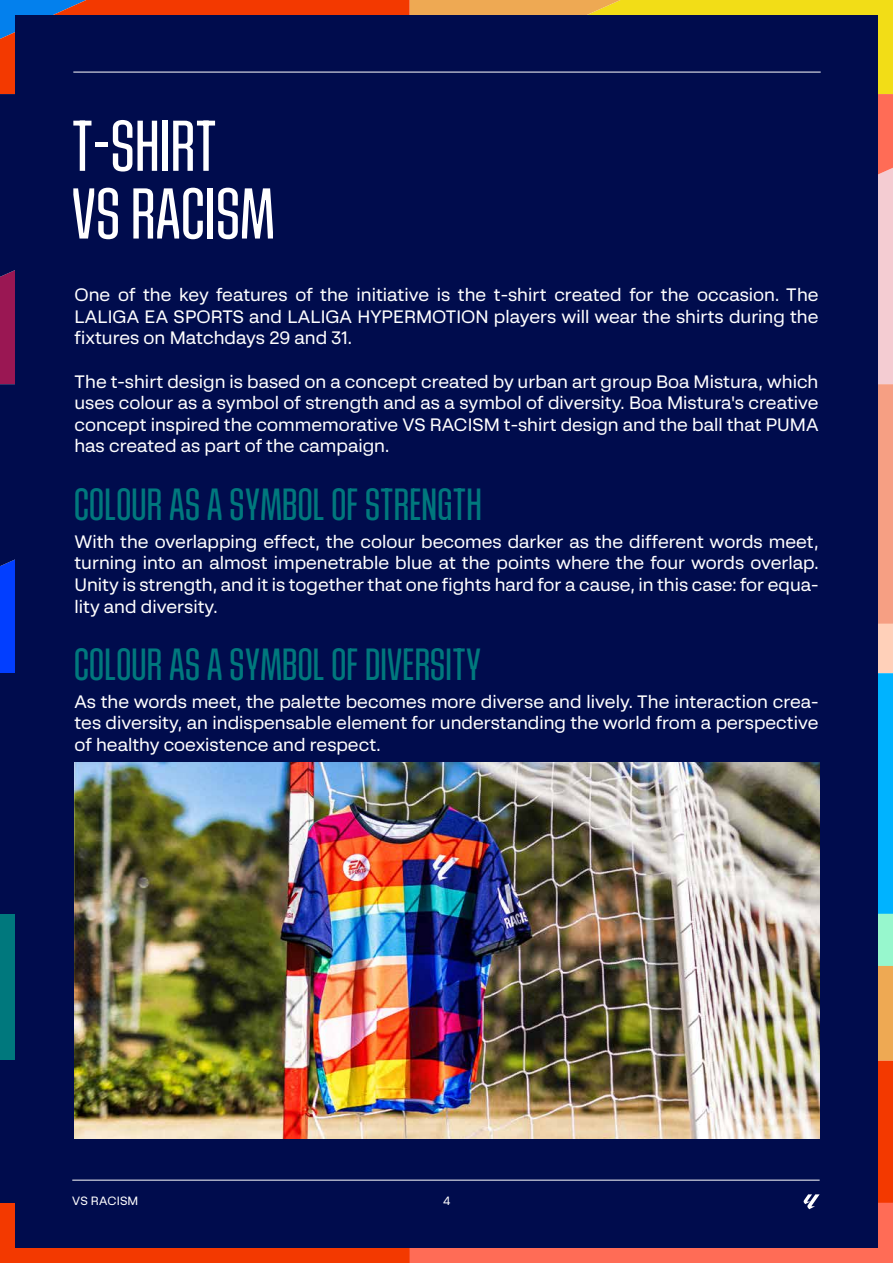
<style>
.page{position:relative;width:893px;height:1263px;background:#fff}
.page>*{position:absolute;margin:0;border:0;box-sizing:border-box;transform-origin:0 0}
.t1{font:71.7px/67.7px "LALIGA Headline VF";letter-spacing:.02em;color:#fff}
.t2{font:45px "LALIGA Headline VF";letter-spacing:.02em;color:#00787d}
.t3{font:18px/21.6px "LALIGA Text";color:#fff;text-align:justify}
.t4{font:12px "LALIGA Text";letter-spacing:.01em;color:#fff}
</style>
<div class="page">
<div style="left:620px;top:0;width:273px;height:94px;background:#f2dd17"></div>
<svg style="left:877px;top:94px;width:16px;height:289px;background:#e7a8aa"></svg>
<svg style="left:877px;top:914px;width:16px;height:147px;background:#c2b87b"></svg>
<svg style="left:0;top:1061px;width:893px;height:202px;background:#e44b2c"></svg>
<svg style="left:877px;top:383px;width:16px;height:241px;background:#e69680"></svg>
<svg style="left:877px;top:624px;width:16px;height:290px;background:#28ade8"></svg>
<svg style="left:0;top:0;width:620px;height:94px;background:#d26536"></svg>
<div style="left:0;top:1061px;width:410px;height:142px;background:#000c4d"></div>
<div style="left:0;top:673px;width:410px;height:241px;background:#000c4d"></div>
<div style="left:0;top:384px;width:15px;height:182px;background:#000c4d"></div>
<div style="left:0;top:94px;width:15px;height:183px;background:#000c4d"></div>
<div style="left:15px;top:15px;width:862px;height:1232px;background:#000c4d"></div>
<hr style="left:72px;top:1180px;width:748px;height:1px;background:#fff">
<svg style="left:804px;top:1194px;width:16px;height:15px"></svg>
<hr style="left:73px;top:72px;width:748px;height:1px;background:#fff">
<img style="left:74px;top:763px;width:746px;height:376px">
<h1 class="t1" style="left:72px;top:112px;width:203px">T-SHIRT<br>VS RACISM</h1>
<p class="t3" style="left:74px;top:284px;width:746px">One of the key features of the initiative is the t-shirt created for the occasion. The LALIGA EA SPORTS and LALIGA HYPERMOTION players will wear the shirts during the fixtures on Matchdays 29 and 31.</p>
<p class="t3" style="left:74px;top:370px;width:746px">The t-shirt design is based on a concept created by urban art group Boa Mistura, which uses colour as a symbol of strength and as a symbol of diversity. Boa Mistura's creative concept inspired the commemorative VS RACISM t-shirt design and the ball that PUMA has created as part of the campaign.</p>
<h2 class="t2" style="left:74px;top:480px;width:409px">COLOUR AS A SYMBOL OF STRENGTH</h2>
<p class="t3" style="left:74px;top:530px;width:746px">With the overlapping effect, the colour becomes darker as the different words meet, turning into an almost impenetrable blue at the points where the four words overlap.<br>Unity is strength, and it is together that one fights hard for a cause, in this case: for equa&shy;lity and diversity.</p>
<h2 class="t2" style="left:74px;top:640px;width:408px">COLOUR AS A SYMBOL OF DIVERSITY</h2>
<p class="t3" style="left:74px;top:690px;width:746px">As the words meet, the palette becomes more diverse and lively. The interaction crea&shy;tes diversity, an indispensable element for understanding the world from a perspective of healthy coexistence and respect.</p>
<p class="t4" style="left:72px;top:1193px;width:68px">VS RACISM</p>
<p class="t4" style="left:443px;top:1193px;width:9px">4</p>
</div>
